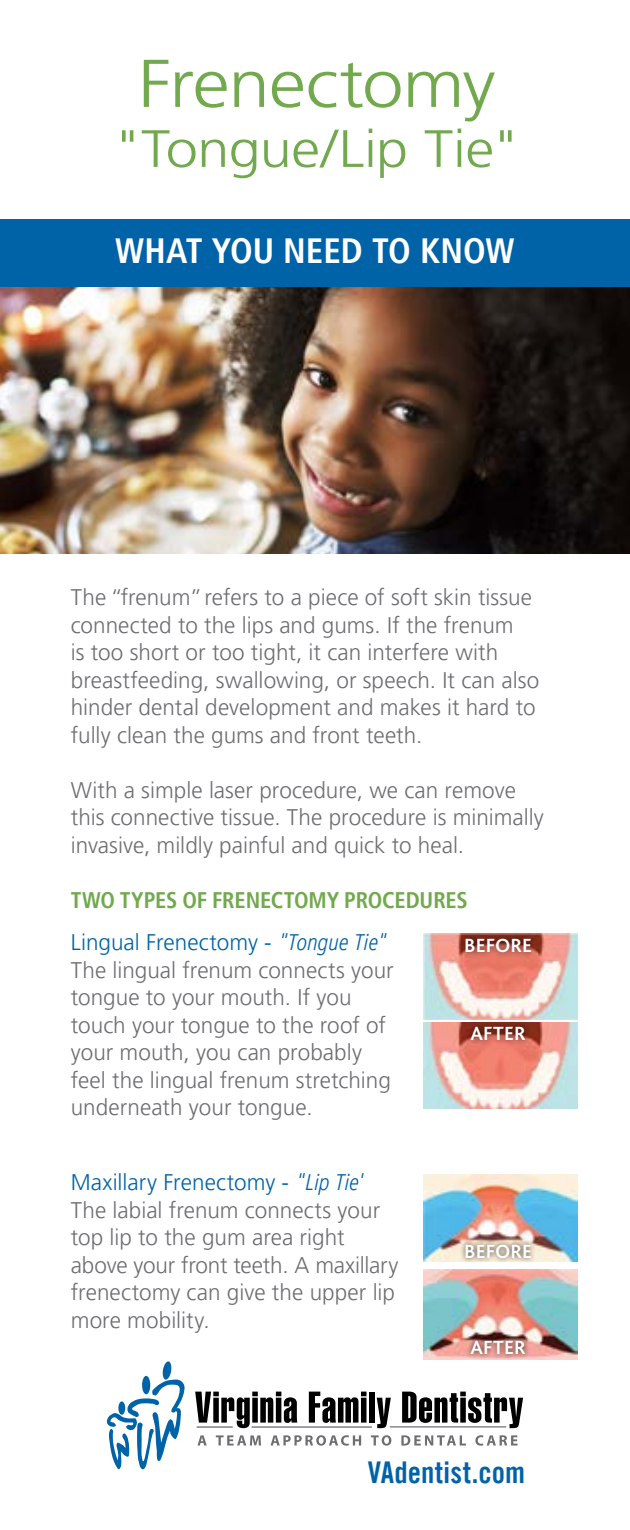
<style>
.page{position:relative;width:630px;height:1530px;background:#fff}
.page>*{position:absolute;margin:0;border:0;box-sizing:border-box;transform-origin:0 0}
.t1{font:300 67.5px "Frutiger LT Pro";letter-spacing:-.015em;color:#72a94e;scale:1.1 1}
.t2{font:300 52.5px "Frutiger LT Pro";letter-spacing:-.01em;color:#72a94e;scale:1.1 1}
.t3{font:700 condensed 35px "Frutiger LT Pro";color:#fff}
.t4{font:30px "Trade Gothic LT Com Bd Cn 20";letter-spacing:.005em;color:#0063a7}
.t5{font:300 22.5px/27.5px "Frutiger LT Pro";color:#6d6e71}
.t6{font:700 condensed 22.5px/42.2px "Frutiger LT Pro";letter-spacing:-.01em;color:#72a94e}
.t7{font:700 20px "Bliss 2";color:#fff}
.s1{font-weight:300;font-stretch:normal;color:#0063a7}
.s2{font-weight:300;font-style:italic;color:#0063a7}
.s3{color:#0063a7}
.s4{font-style:italic;font-stretch:condensed;color:#0063a7}
</style>
<div class="page">
<div style="left:0;top:219px;width:630px;height:68px;background:#0063a7"></div>
<svg style="left:197px;top:1435px;width:10px;height:11px"></svg>
<svg style="left:216px;top:1435px;width:45px;height:11px"></svg>
<svg style="left:271px;top:1435px;width:90px;height:11px"></svg>
<svg style="left:371px;top:1435px;width:20px;height:11px"></svg>
<svg style="left:401px;top:1435px;width:65px;height:11px"></svg>
<svg style="left:475px;top:1435px;width:43px;height:11px"></svg>
<svg style="left:107px;top:1361px;width:78px;height:108px"></svg>
<div style="left:118px;top:1401px;width:7px;height:14px;background:#0063a7;border-radius:50%"></div>
<svg style="left:195px;top:1392px;width:102px;height:36px"></svg>
<svg style="left:309px;top:1392px;width:58px;height:31px"></svg>
<div style="left:369px;top:1392px;width:6px;height:31px;background:#000"></div>
<svg style="left:377px;top:1398px;width:14px;height:30px"></svg>
<svg style="left:402px;top:1392px;width:121px;height:36px"></svg>
<hr style="left:197px;top:1426px;width:36px;height:2px;background:#939598">
<hr style="left:252px;top:1426px;width:120px;height:2px;background:#939598">
<hr style="left:390px;top:1426px;width:116px;height:1px;background:#939598">
<img style="left:0;top:287px;width:630px;height:267px">
<img style="left:424px;top:1023px;width:153px;height:86px">
<img style="left:424px;top:1270px;width:153px;height:89px">
<img style="left:424px;top:933px;width:153px;height:87px">
<img style="left:424px;top:1175px;width:153px;height:86px">
<div style="left:459px;top:931px;width:79px;height:28px;background:#000;opacity:.75"></div>
<div style="left:464px;top:1020px;width:69px;height:28px;background:#000;opacity:.75"></div>
<div style="left:460px;top:1238px;width:77px;height:27px;background:#000;opacity:.75"></div>
<div style="left:465px;top:1335px;width:66px;height:24px;background:#000;opacity:.75"></div>
<h1 class="t1" style="left:138px;top:44px;width:326px">Frenectomy</h1>
<h2 class="t2" style="left:112px;top:118px;width:374px">"Tongue/Lip Tie"</h2>
<h3 class="t3" style="left:115px;top:230px;width:401px">WHAT YOU NEED TO KNOW</h3>
<p class="t5" style="left:71px;top:584px;width:470px">The “frenum” refers to a piece of soft skin tissue connected to the lips and gums. If the frenum<br>is too short or too tight, it can interfere with breastfeeding, swallowing, or speech. It can also hinder dental development and makes it hard to fully clean the gums and front teeth.</p>
<p class="t5" style="left:71px;top:776px;width:475px">With a simple laser procedure, we can remove this connective tissue. The procedure is minimally invasive, mildly painful and quick to heal.</p>
<p class="t6" style="left:71px;top:879px;width:399px">TWO TYPES OF FRENECTOMY PROCEDURES<br><span class="s1">Lingual Frenectomy -</span> <span class="s2">"Tongue Tie"</span></p>
<p class="t5" style="left:71px;top:956px;width:324px">The lingual frenum connects your tongue to your mouth. If you touch your tongue to the roof of your mouth, you can probably feel the lingual frenum stretching underneath your tongue.</p>
<p class="t7" style="left:464px;top:933px;width:69px">BEFORE</p>
<p class="t7" style="left:471px;top:1021px;width:57px">AFTER</p>
<p class="t5" style="left:71px;top:1169px;width:329px"><span class="s3">Maxillary Frenectomy -</span> <span class="s4">"Lip Tie'<br></span>The labial frenum connects your top lip to the gum area right above your front teeth. A maxillary frenectomy can give the upper lip more mobility.</p>
<p class="t7" style="left:464px;top:1239px;width:69px">BEFORE</p>
<p class="t7" style="left:471px;top:1335px;width:57px">AFTER</p>
<h3 class="t4" style="left:368px;top:1454px;width:159px">VAdentist.com</h3>
</div>
